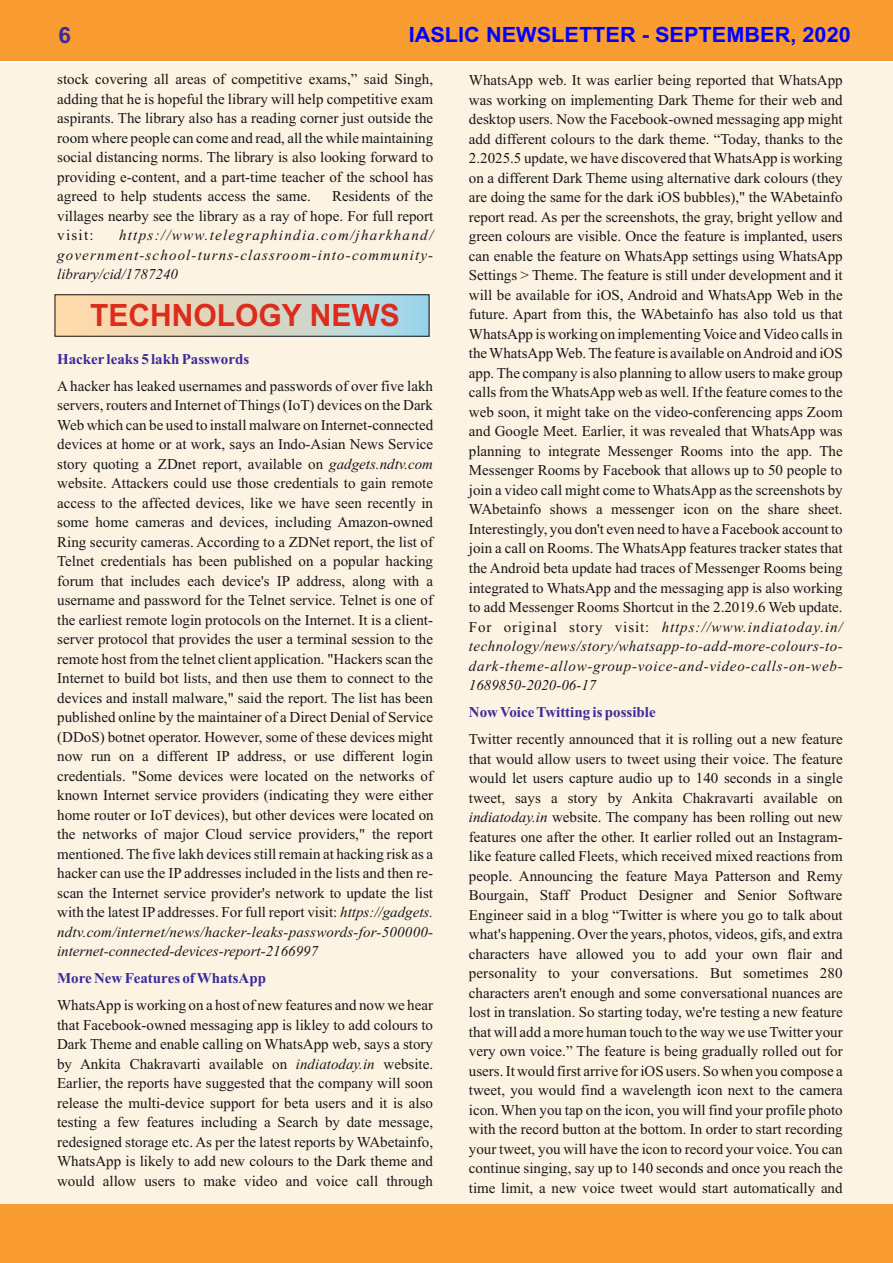
<style>
.page{position:relative;width:893px;height:1263px;background:#fff}
.page>*{position:absolute;margin:0;border:0;box-sizing:border-box;transform-origin:0 0}
.t1{font:700 30.75px "Arial";color:#dd2b1c}
.t2{font:700 22.5px "Arial";color:#3c2b99}
.t3{font:700 21px "Arial";color:#00f;scale:1.04 1}
.t4{font:15px/19.5px "Times New Roman";color:#151616;text-align:justify}
.t5{font:italic 15px/19.5px "Times New Roman";letter-spacing:.075em;color:#151616;text-align:justify}
.t6{font:700 15px "Times New Roman";color:#3c2b99}
.s1{font-style:italic}
</style>
<div class="page">
<div style="left:0;top:63px;width:893px;height:1193px;background:#fdf3e3"></div>
<div style="left:0;top:0;width:893px;height:60px;background:#f99c32"></div>
<div style="left:0;top:1204px;width:893px;height:59px;background:#f99c32"></div>
<svg style="left:55px;top:295px;width:374px;height:41px;background:#d3d4c2"></svg>
<h2 class="t2" style="left:58px;top:26px;width:14px">6</h2>
<h3 class="t3" style="left:409px;top:27px;width:427px">IASLIC NEWSLETTER - SEPTEMBER, 2020</h3>
<p class="t4" style="left:57px;top:71px;width:377px">stock covering all areas of competitive exams,” said Singh, adding that he is hopeful the library will help competitive exam aspirants. The library also has a reading corner just outside the room where people can come and read, all the while maintaining social distancing norms. The library is also looking forward to providing e-content, and a part-time teacher of the school has agreed to help students access the same.</p>
<p class="t4" style="left:57px;top:188px;width:377px;text-indent:275px">Residents of the villages nearby see the library as a ray of hope. For full report visit:</p>
<p class="t5" style="left:57px;top:227px;width:377px;text-indent:62px">https://www.telegraphindia.com/jharkhand/ government-school-turns-classroom-into-community&shy;library/cid/1787240</p>
<h1 class="t1" style="left:90px;top:304px;width:311px">TECHNOLOGY NEWS</h1>
<p class="t6" style="left:57px;top:354px;width:194px">Hacker leaks 5 lakh Passwords</p>
<p class="t4" style="left:57px;top:377px;width:378px">A hacker has leaked usernames and passwords of over five lakh servers, routers and Internet of Things (IoT) devices on the Dark Web which can be used to install malware on Internet-connected devices at home or at work, says an Indo-Asian News Service story quoting a ZDnet report, available on <span class="s1">gadgets.ndtv.com </span>website. Attackers could use those credentials to gain remote access to the affected devices, like we have seen recently in some home cameras and devices, including Amazon-owned Ring security cameras. According to a ZDNet report, the list of Telnet credentials has been published on a popular hacking forum that includes each device's IP address, along with a username and password for the Telnet service. Telnet is one of the earliest remote login protocols on the Internet. It is a client&shy;server protocol that provides the user a terminal session to the remote host from the telnet client application. "Hackers scan the Internet to build bot lists, and then use them to connect to the devices and install malware," said the report. The list has been published online by the maintainer of a Direct Denial of Service (DDoS) botnet operator. However, some of these devices might now run on a different IP address, or use different login credentials. "Some devices were located on the networks of known Internet service providers (indicating they were either home router or IoT devices), but other devices were located on the networks of major Cloud service providers," the report mentioned. The five lakh devices still remain at hacking risk as a hacker can use the IP addresses included in the lists and then re&shy;scan the Internet service provider's network to update the list with the latest IPaddresses. For full report visit: <span class="s1">https://gadgets. ndtv.com/internet/news/hacker-leaks-passwords-for-500000- internet-connected-devices-report-2166997</span></p>
<p class="t6" style="left:57px;top:973px;width:210px">More New Features of WhatsApp</p>
<p class="t4" style="left:57px;top:997px;width:377px">WhatsApp is working on a host of new features and now we hear that Facebook-owned messaging app is likley to add colours to Dark Theme and enable calling on WhatsApp web, says a story by Ankita Chakravarti available on <span class="s1">indiatoday.in</span> website.<br>Earlier, the reports have suggested that the company will soon release the multi-device support for beta users and it is also testing a few features including a Search by date message, redesigned storage etc. As per the latest reports by WAbetainfo, WhatsApp is likely to add new colours to the Dark theme and would allow users to make video and voice call through</p>
<p class="t4" style="left:469px;top:72px;width:375px">WhatsApp web. It was earlier being reported that WhatsApp was working on implementing Dark Theme for their web and desktop users. Now the Facebook-owned messaging app might add different colours to the dark theme. “Today, thanks to the 2.2025.5 update, we have discovered that WhatsApp is working on a different Dark Theme using alternative dark colours (they are doing the same for the dark iOS bubbles)," the WAbetainfo report read. As per the screenshots, the gray, bright yellow and green colours are visible. Once the feature is implanted, users can enable the feature on WhatsApp settings using WhatsApp Settings &gt; Theme. The feature is still under development and it will be available for iOS, Android and WhatsApp Web in the future. Apart from this, the WAbetainfo has also told us that WhatsApp is working on implementing Voice and Video calls in the WhatsApp Web. The feature is available on Android and iOS app. The company is also planning to allow users to make group calls from the WhatsApp web as well. If the feature comes to the web soon, it might take on the video-conferencing apps Zoom and Google Meet. Earlier, it was revealed that WhatsApp was planning to integrate Messenger Rooms into the app. The Messenger Rooms by Facebook that allows up to 50 people to join a video call might come to WhatsApp as the screenshots by WAbetainfo shows a messenger icon on the share sheet.<br>Interestingly, you don't even need to have a Facebook account to join a call on Rooms. The WhatsApp features tracker states that the Android beta update had traces of Messenger Rooms being integrated to WhatsApp and the messaging app is also working to add Messenger Rooms Shortcut in the 2.2019.6 Web update.<br>For original story visit: <span class="s1">https://www.indiatoday.in/ technology/news/story/whatsapp-to-add-more-colours-to&shy;dark-theme-allow-group-voice-and-video-calls-on-web-1689850-2020-06-17</span></p>
<p class="t6" style="left:469px;top:707px;width:188px">Now Voice Twitting is possible</p>
<p class="t4" style="left:469px;top:731px;width:375px">Twitter recently announced that it is rolling out a new feature that would allow users to tweet using their voice. The feature would let users capture audio up to 140 seconds in a single tweet, says a story by Ankita Chakravarti available on <span class="s1">indiatoday.in</span> website. The company has been rolling out new features one after the other. It earlier rolled out an Instagram&shy;like feature called Fleets, which received mixed reactions from people. Announcing the feature Maya Patterson and Remy Bourgain, Staff Product Designer and Senior Software Engineer said in a blog “Twitter is where you go to talk about what's happening. Over the years, photos, videos, gifs, and extra characters have allowed you to add your own flair and personality to your conversations. But sometimes 280 characters aren't enough and some conversational nuances are lost in translation. So starting today, we're testing a new feature that will add a more human touch to the way we use Twitter your very own voice.” The feature is being gradually rolled out for users. It would first arrive for iOS users. So when you compose a tweet, you would find a wavelength icon next to the camera icon. When you tap on the icon, you will find your profile photo with the record button at the bottom. In order to start recording your tweet, you will have the icon to record your voice. You can continue singing, say up to 140 seconds and once you reach the time limit, a new voice tweet would start automatically and</p>
</div>
